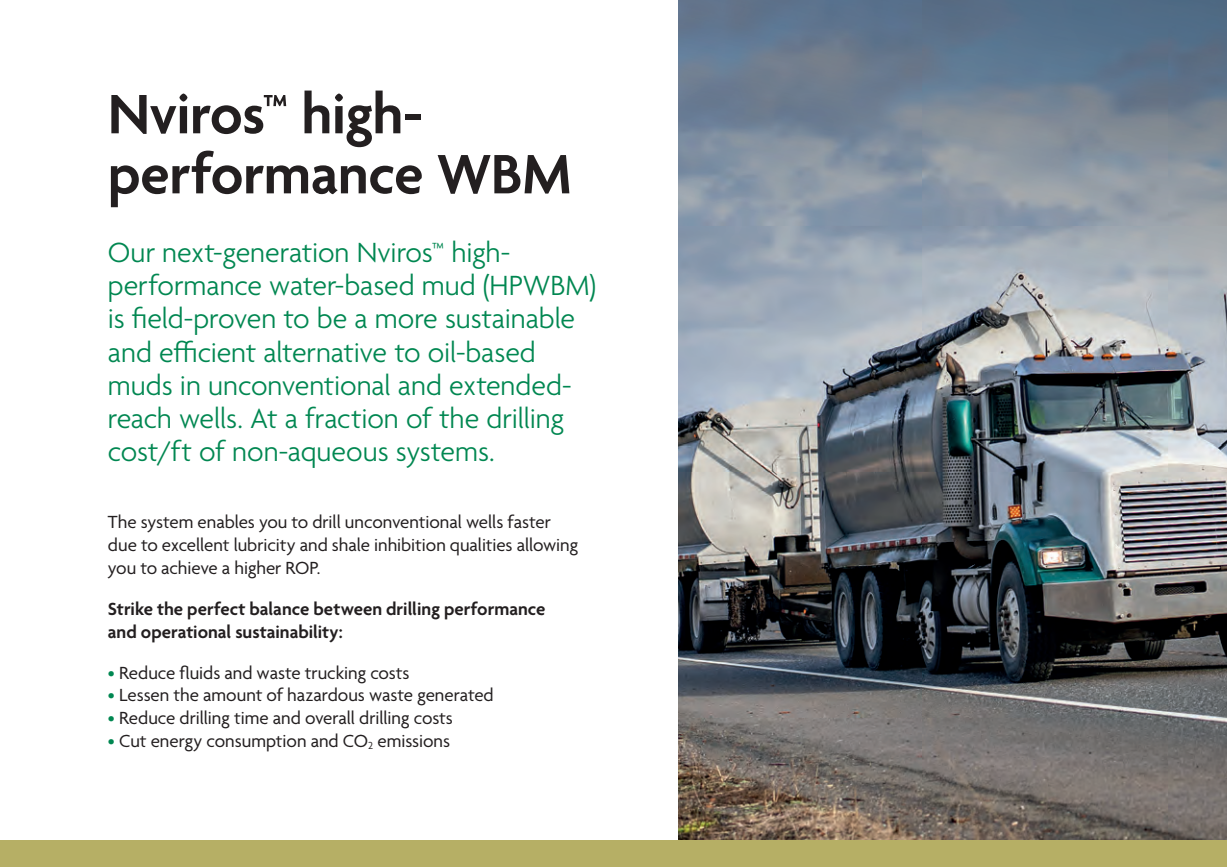
<style>
.page{position:relative;width:1227px;height:867px;background:#fff}
.page>*{position:absolute;margin:0;border:0;box-sizing:border-box;transform-origin:0 0}
.t1{font:600 60px/60px "Agenda";letter-spacing:-.005em;color:#231f20}
.t2{font:300 30px/33px "Agenda";letter-spacing:-.005em;color:#008751}
.t3{font:19px/22.8px "Agenda";letter-spacing:-.005em;color:#231f20}
.t4{font:600 19px/22.8px "Agenda";color:#231f20}
.s1{color:#008751}
</style>
<div class="page">
<img style="left:678px;top:771px;width:548px;height:69px">
<img style="left:678px;top:0;width:548px;height:771px">
<hr style="left:1224px;top:840px;width:2px;height:26px;background:#b6af65">
<div style="left:0;top:840px;width:1224px;height:26px;background:#b6af65"></div>
<h1 class="t1" style="left:108px;top:88px;width:465px">Nviros™ high&shy;performance WBM</h1>
<p class="t2" style="left:108px;top:238px;width:490px">Our next-generation Nviros™ high&shy;performance water-based mud (HPWBM) is field-proven to be a more sustainable and efficient alternative to oil-based muds in unconventional and extended&shy;reach wells. At a fraction of the drilling cost/ft of non-aqueous systems.</p>
<p class="t3" style="left:108px;top:512px;width:472px">The system enables you to drill unconventional wells faster due to excellent lubricity and shale inhibition qualities allowing you to achieve a higher ROP.</p>
<p class="t4" style="left:108px;top:598px;width:439px">Strike the perfect balance between drilling performance and operational sustainability:</p>
<p class="t3" style="left:108px;top:662px;width:303px"><span class="s1">•</span> Reduce fluids and waste trucking costs</p>
<p class="t3" style="left:108px;top:684px;width:387px"><span class="s1">•</span> Lessen the amount of hazardous waste generated</p>
<p class="t3" style="left:108px;top:707px;width:346px"><span class="s1">•</span> Reduce drilling time and overall drilling costs</p>
<p class="t3" style="left:108px;top:730px;width:343px"><span class="s1">•</span> Cut energy consumption and CO<sub>2</sub> emissions</p>
</div>
